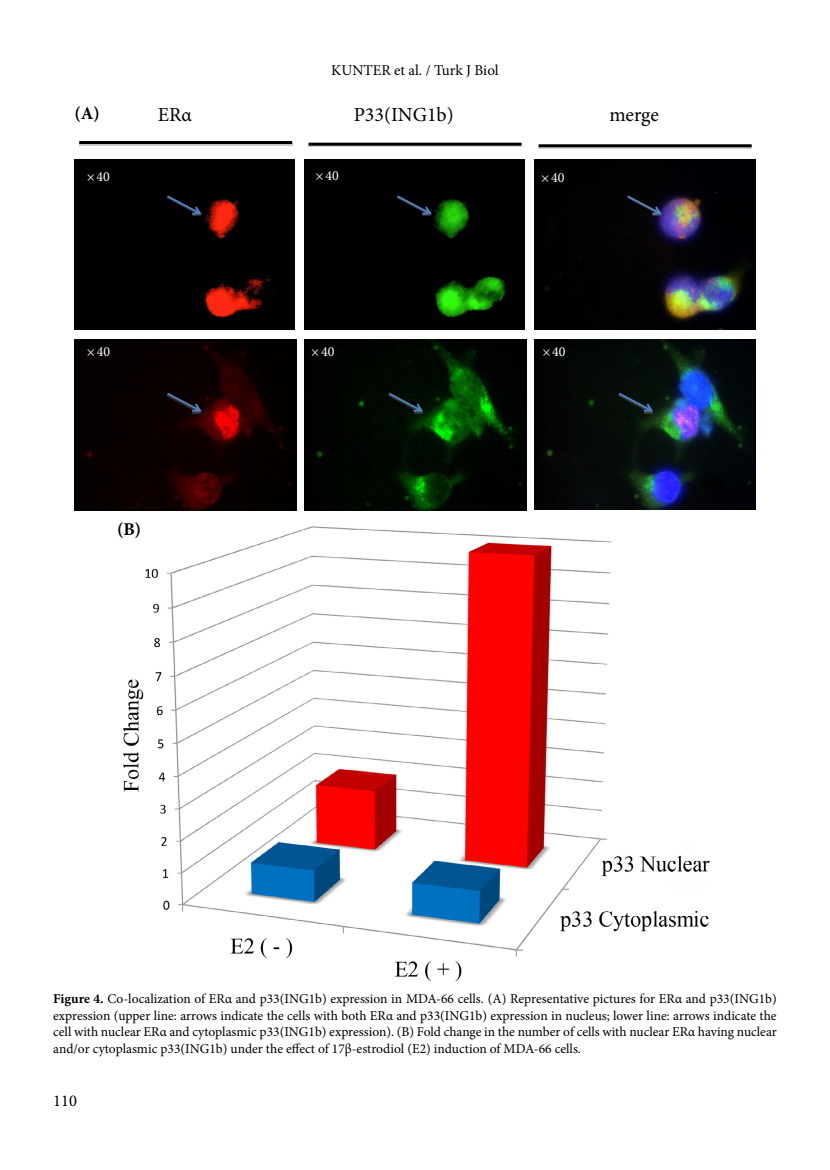
<style>
.page{position:relative;width:830px;height:1170px;background:#fff}
.page>*{position:absolute;margin:0;border:0;box-sizing:border-box;transform-origin:0 0}
.t1{font:19.95px "Minion Pro";color:#000}
.t2{font:700 18px "Minion Pro";color:#000}
.t3{font:16.5px "Minion Pro";color:#000}
.t4{font:15px "Minion Pro";color:#000}
.t5{font:13.95px "Minion Pro";color:#fff}
.t6{font:13.5px/16.5px "Minion Pro";color:#000;text-align:justify}
.s1{font-weight:700}
</style>
<div class="page">
<img style="left:534px;top:160px;width:220px;height:170px">
<img style="left:304px;top:160px;width:220px;height:170px">
<div style="left:74px;top:160px;width:221px;height:170px;background:#000"></div>
<img style="left:74px;top:339px;width:222px;height:171px">
<img style="left:304px;top:339px;width:222px;height:171px">
<img style="left:534px;top:339px;width:221px;height:170px">
<hr style="left:79px;top:141px;width:213px;height:3px;background:#000">
<hr style="left:308px;top:143px;width:213px;height:3px;background:#000">
<hr style="left:538px;top:144px;width:213px;height:3px;background:#000">
<img style="left:167px;top:197px;width:43px;height:28px">
<svg style="left:167px;top:195px;width:34px;height:20px"></svg>
<img style="left:397px;top:197px;width:43px;height:28px">
<svg style="left:397px;top:195px;width:34px;height:20px"></svg>
<img style="left:626px;top:197px;width:44px;height:28px">
<svg style="left:627px;top:195px;width:34px;height:20px"></svg>
<img style="left:618px;top:394px;width:44px;height:28px">
<svg style="left:618px;top:392px;width:35px;height:20px"></svg>
<img style="left:388px;top:394px;width:44px;height:28px">
<svg style="left:388px;top:392px;width:35px;height:20px"></svg>
<img style="left:167px;top:394px;width:43px;height:28px">
<svg style="left:167px;top:392px;width:34px;height:20px"></svg>
<img style="left:123px;top:526px;width:587px;height:456px">
<h2 class="t2" style="left:74px;top:101px;width:27px">(A)</h2>
<p class="t4" style="left:331px;top:60px;width:169px">KUNTER et al. / Turk J Biol</p>
<h1 class="t1" style="left:158px;top:101px;width:36px">ERα</h1>
<h1 class="t1" style="left:353px;top:101px;width:101px">P33(ING1b)</h1>
<h1 class="t1" style="left:609px;top:101px;width:51px">merge</h1>
<p class="t5" style="left:87px;top:167px;width:25px">×40</p>
<p class="t5" style="left:315px;top:166px;width:25px">×40</p>
<p class="t5" style="left:541px;top:168px;width:25px">×40</p>
<p class="t5" style="left:87px;top:342px;width:25px">×40</p>
<p class="t5" style="left:311px;top:342px;width:25px">×40</p>
<p class="t5" style="left:542px;top:342px;width:25px">×40</p>
<h2 class="t2" style="left:117px;top:516px;width:26px">(B)</h2>
<p class="t6" style="left:53px;top:990px;width:724px"><span class="s1">Figure 4.</span> Co-localization of ERα and p33(ING1b) expression in MDA-66 cells. (A) Representative pictures for ERα and p33(ING1b) expression (upper line: arrows indicate the cells with both ERα and p33(ING1b) expression in nucleus; lower line: arrows indicate the cell with nuclear ERα and cytoplasmic p33(ING1b) expression). (B) Fold change in the number of cells with nuclear ERα having nuclear and/or cytoplasmic p33(ING1b) under the effect of 17β-estrodiol (E2) induction of MDA-66 cells.</p>
<p class="t3" style="left:53px;top:1089px;width:25px">110</p>
</div>
